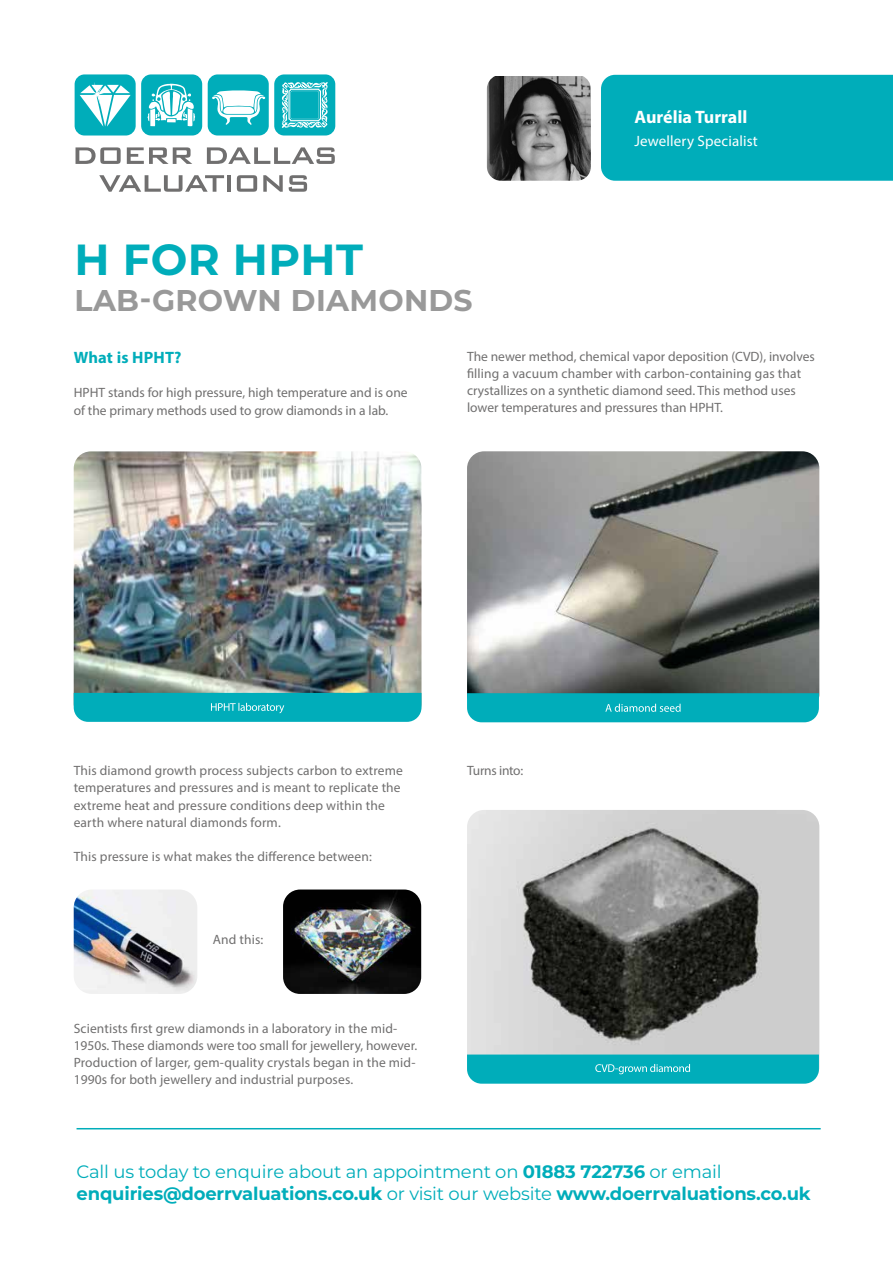
<style>
.page{position:relative;width:893px;height:1263px;background:#fff}
.page>*{position:absolute;margin:0;border:0;box-sizing:border-box;transform-origin:0 0}
.t1{font:700 43.5px "Montserrat";letter-spacing:.01em;color:#00adba}
.t2{font:700 30px "Montserrat";letter-spacing:.01em;color:#999}
.t3{font:700 18px/21.6px "Montserrat";letter-spacing:-.01em;color:#00adba}
.t4{font:700 18px "Myriad Pro";color:#fff}
.t5{font:700 16.5px "Myriad Pro";letter-spacing:.01em;color:#00adba}
.t6{font:15px "Myriad Pro";letter-spacing:.01em;color:#fff}
.t7{font:13.5px/17.1px "Myriad Pro";letter-spacing:.01em;color:#706f6f}
.t8{font:13.5px "Myriad Pro";letter-spacing:-.02em;color:#706f6f}
.s1{font-weight:400}
</style>
<div class="page">
<hr style="left:77px;top:1128px;width:744px;height:1px;background:#00adba">
<img style="left:467px;top:451px;width:352px;height:242px">
<img style="left:467px;top:810px;width:352px;height:244px">
<div style="left:75px;top:74px;width:61px;height:61px;background:#00adba;border-radius:10px"></div>
<div style="left:141px;top:74px;width:61px;height:61px;background:#00adba;border-radius:10px"></div>
<div style="left:208px;top:74px;width:61px;height:61px;background:#00adba;border-radius:10px"></div>
<div style="left:274px;top:74px;width:61px;height:61px;background:#00adba;border-radius:10px"></div>
<svg style="left:80px;top:82px;width:51px;height:45px"></svg>
<svg style="left:281px;top:82px;width:47px;height:46px"></svg>
<svg style="left:212px;top:90px;width:54px;height:35px"></svg>
<svg style="left:147px;top:84px;width:48px;height:42px"></svg>
<svg style="left:76px;top:147px;width:45px;height:17px"></svg>
<svg style="left:127px;top:147px;width:65px;height:17px"></svg>
<svg style="left:207px;top:147px;width:128px;height:17px"></svg>
<svg style="left:99px;top:175px;width:125px;height:17px"></svg>
<hr style="left:227px;top:175px;width:4px;height:17px;background:#706f6f">
<svg style="left:237px;top:175px;width:20px;height:17px"></svg>
<svg style="left:263px;top:175px;width:20px;height:17px"></svg>
<svg style="left:289px;top:175px;width:18px;height:17px"></svg>
<div style="left:601px;top:75px;width:292px;height:106px;background:#00adba"></div>
<img style="left:487px;top:76px;width:104px;height:105px">
<img style="left:74px;top:890px;width:123px;height:104px">
<img style="left:283px;top:889px;width:138px;height:105px">
<svg style="left:467px;top:1054px;width:352px;height:30px;background:#0eb0bd"></svg>
<img style="left:74px;top:451px;width:347px;height:242px">
<svg style="left:74px;top:693px;width:347px;height:29px;background:#07afbc"></svg>
<svg style="left:467px;top:693px;width:352px;height:29px;background:#07aebb"></svg>
<h1 class="t1" style="left:74px;top:228px;width:290px">H FOR HPHT</h1>
<h2 class="t2" style="left:74px;top:279px;width:400px">LAB-GROWN DIAMONDS</h2>
<h3 class="t4" style="left:634px;top:106px;width:114px">Aurélia Turrall</h3>
<p class="t6" style="left:634px;top:131px;width:125px">Jewellery Specialist</p>
<p class="t5" style="left:74px;top:347px;width:109px">What is HPHT?</p>
<p class="t7" style="left:74px;top:384px;width:335px">HPHT stands for high pressure, high temperature and is one of the primary methods used to grow diamonds in a lab.</p>
<p class="t7" style="left:467px;top:347px;width:349px">The newer method, chemical vapor deposition (CVD), involves filling a vacuum chamber with carbon-containing gas that crystallizes on a synthetic diamond seed. This method uses lower temperatures and pressures than HPHT.</p>
<p class="t7" style="left:74px;top:762px;width:331px">This diamond growth process subjects carbon to extreme temperatures and pressures and is meant to replicate the extreme heat and pressure conditions deep within the earth where natural diamonds form.</p>
<p class="t7" style="left:74px;top:848px;width:300px">This pressure is what makes the difference between:</p>
<p class="t7" style="left:213px;top:931px;width:52px">And this:</p>
<p class="t7" style="left:74px;top:1020px;width:345px">Scientists first grew diamonds in a laboratory in the mid-1950s. These diamonds were too small for jewellery, however.<br>Production of larger, gem-quality crystals began in the mid-1990s for both jewellery and industrial purposes.</p>
<p class="t8" style="left:467px;top:762px;width:58px">Turns into:</p>
<h3 class="t3" style="left:77px;top:1160px;width:736px"><span class="s1">Call us today to enquire about an appointment on</span> 01883 722736 <span class="s1">or email </span>enquiries@doerrvaluations.co.uk <span class="s1">or visit our website</span> www.doerrvaluations.co.uk</h3>
</div>
